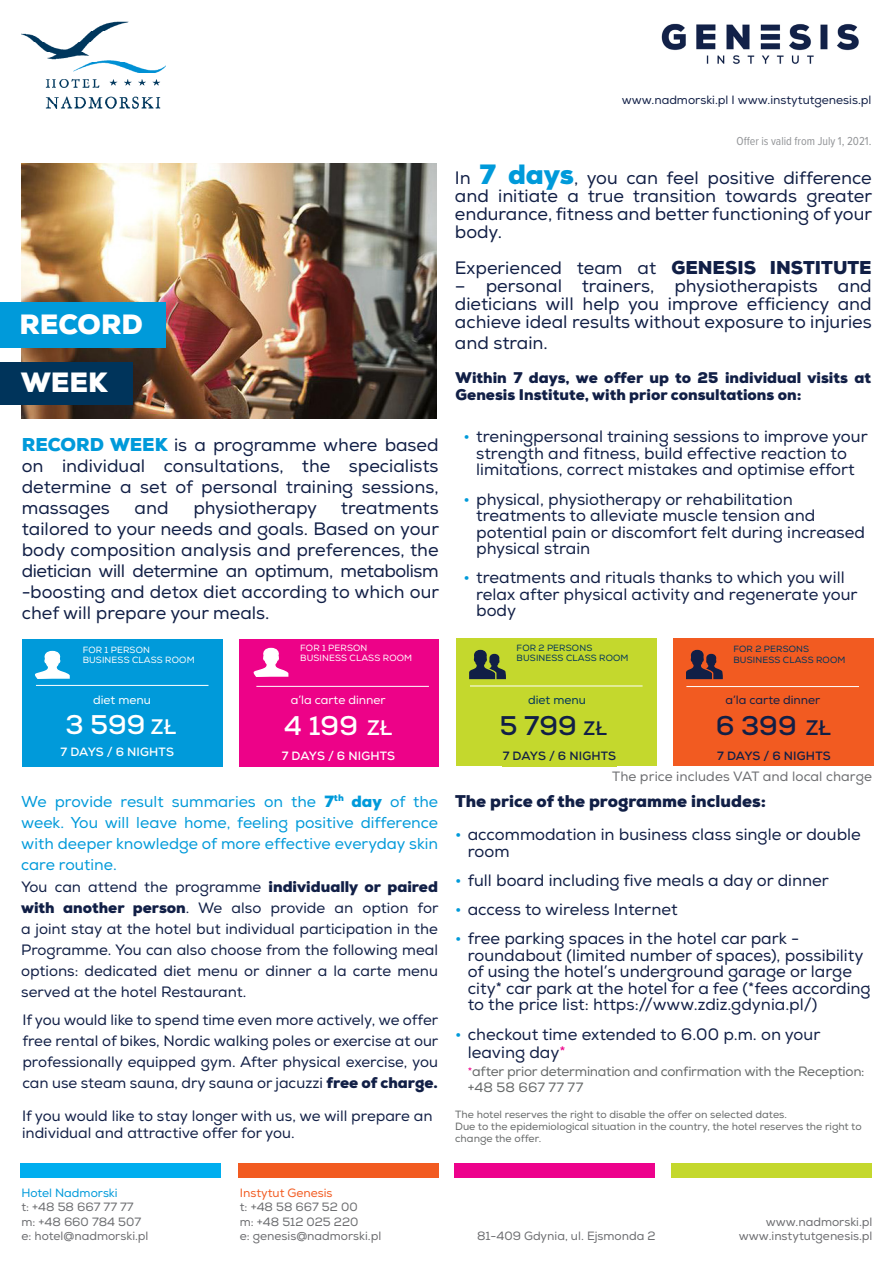
<style>
.page{position:relative;width:893px;height:1263px;background:#fff}
.page>*{position:absolute;margin:0;border:0;box-sizing:border-box;transform-origin:0 0}
.t1{font:900 27px "Nexa";color:#fff}
.t2{font:700 27px "Nexa";color:#111f46}
.t3{font:700 27px "Nexa";color:#fff}
.t4{font:18px/21px "Nexa";color:#111f46;text-align:justify}
.t5{font:16.5px/16.5px "Nexa";color:#111f46}
.t6{font:900 16.5px "Nexa";color:#111f46}
.t7{font:15.75px/21px "Nexa";color:#009ada;text-align:justify}
.t8{font:15px/21px "Nexa";color:#111f46;text-align:justify}
.t9{font:900 15px/16.5px "Nexa";color:#111f46}
.t10{font:13.5px/16.5px "Nexa";letter-spacing:-.02em;color:#666969}
.Tekst_różowy{font:13.5px "Nexa";letter-spacing:.005em;color:#6c6d70}
.t11{font:12px "Nexa";color:#6c6d70}
.t12{font:12px "Nexa";color:#111f46}
.t13{font:12px "Proxima Nova Cond";color:#939598}
.t14{font:700 12px "Nexa";letter-spacing:.015em;color:#111f46}
.t15{font:700 12px "Nexa";letter-spacing:.015em;color:#fff}
.t16{font:12px "Nexa";color:#fff}
.t17{font:12px "Nexa";color:#f25b21}
.t18{font:12px "Nexa";color:#009ada}
.t19{font:12px "Nexa";color:#00345b}
.t20{font:10.5px/12px "Nexa";color:#666969}
.t21{font:9px "Nexa";letter-spacing:.015em;color:#00345b}
.t22{font:9px "Nexa";letter-spacing:.015em;color:#fff}
.s1{font-weight:900;color:#009ada}
.s2{font-weight:900;font-size:27px;color:#009ada}
.s3{font-weight:900}
.s4{font-weight:700;color:#009ada}
.s5{font-size:21px}
.s6{font-size:19.5px}
.s7{color:#ed028a}
.s8{font-size:12px;color:#ed028a}
</style>
<div class="page">
<img style="left:21px;top:21px;width:145px;height:87px">
<img style="left:22px;top:163px;width:414px;height:256px">
<div style="left:0;top:302px;width:166px;height:46px;background:#009ada"></div>
<div style="left:0;top:362px;width:132px;height:42px;background:#00345b"></div>
<img style="left:661px;top:23px;width:198px;height:41px">
<div style="left:20px;top:1163px;width:201px;height:14px;background:#00aeef"></div>
<div style="left:455px;top:1163px;width:200px;height:14px;background:#ed028c"></div>
<div style="left:671px;top:1163px;width:200px;height:14px;background:#c4d82d"></div>
<div style="left:239px;top:1163px;width:200px;height:14px;background:#f25b21"></div>
<div style="left:456px;top:638px;width:200px;height:128px;background:#c4d82d"></div>
<div style="left:673px;top:638px;width:200px;height:128px;background:#f25b21"></div>
<hr style="left:470px;top:686px;width:173px;height:1px;background:#fff">
<hr style="left:686px;top:686px;width:173px;height:1px;background:#fff">
<div style="left:502px;top:752px;width:115px;height:15px;background:#c4d82d"></div>
<svg style="left:469px;top:649px;width:37px;height:31px"></svg>
<svg style="left:686px;top:649px;width:37px;height:31px"></svg>
<div style="left:22px;top:639px;width:200px;height:127px;background:#009ada"></div>
<div style="left:239px;top:639px;width:200px;height:128px;background:#ed0288"></div>
<hr style="left:36px;top:685px;width:172px;height:1px;background:#fff">
<svg style="left:35px;top:650px;width:35px;height:29px"></svg>
<svg style="left:253px;top:647px;width:36px;height:30px"></svg>
<hr style="left:256px;top:686px;width:173px;height:1px;background:#fff">
<p class="t12" style="left:622px;top:92px;width:251px">www.nadmorski.pl I www.instytutgenesis.pl</p>
<p class="t1" style="left:19px;top:306px;width:125px">RECORD</p>
<p class="t1" style="left:31px;top:316px;width:212px">DLA REKORDU</p>
<p class="t1" style="left:21px;top:364px;width:88px">WEEK</p>
<p class="t4" style="left:22px;top:434px;width:418px"><span class="s1">RECORD WEEK</span> is a programme where based on individual consultations, the specialists determine a set of personal training sessions, massages</p>
<p class="t4" style="left:135px;top:497px;width:35px">and</p>
<p class="t4" style="left:193px;top:497px;width:125px">physiotherapy</p>
<p class="t4" style="left:22px;top:497px;width:419px;text-indent:319px">treatments tailored to your needs and goals. Based on your body composition analysis and preferences, the dietician will determine an optimum, metabolism -boosting and detox diet according to which our chef will prepare your meals.</p>
<p class="t22" style="left:83px;top:644px;width:69px">FOR 1 PERSON</p>
<p class="t22" style="left:83px;top:655px;width:113px">BUSINESS CLASS ROOM</p>
<p class="t22" style="left:300px;top:642px;width:69px">FOR 1 PERSON</p>
<p class="t22" style="left:300px;top:653px;width:113px">BUSINESS CLASS ROOM</p>
<p class="t13" style="left:736px;top:134px;width:136px">Offer is valid from July 1, 2021.</p>
<p class="t4" style="left:455px;top:169px;width:419px;line-height:18px">In <span class="s2">7 days</span>, you can feel positive difference and initiate a true transition towards greater endurance, fitness and better functioning of your body.</p>
<p class="t4" style="left:455px;top:257px;width:418px">Experienced team at <span class="s3">GENESIS INSTITUTE</span></p>
<p class="t4" style="left:455px;top:277px;width:418px;line-height:18px">– personal trainers, physiotherapists and dieticians will help you improve efficiency and achieve ideal results without exposure to injuries</p>
<p class="t4" style="left:455px;top:332px;width:94px">and strain.</p>
<p class="t9" style="left:456px;top:370px;width:417px">Within 7 days, we offer up to 25 individual visits at<br>Genesis Institute, with prior consultations on:</p>
<p class="t5" style="left:463px;top:429px;width:406px;text-align:center"><span class="s4">•</span> treningpersonal training sessions to improve your strength and fitness, build effective reaction to limitations, correct mistakes and optimise effort</p>
<p class="t5" style="left:476px;top:491px;width:390px;text-indent:-13px"><span class="s4">•</span> physical, physiotherapy or rehabilitation treatments to alleviate muscle tension and potential pain or discomfort felt during increased physical strain</p>
<p class="t5" style="left:476px;top:570px;width:383px;text-indent:-13px"><span class="s4">•</span> treatments and rituals thanks to which you will relax after physical activity and regenerate your body</p>
<p class="t21" style="left:517px;top:642px;width:77px">FOR 2 PERSONS</p>
<p class="t21" style="left:517px;top:653px;width:113px">BUSINESS CLASS ROOM</p>
<p class="t21" style="left:733px;top:644px;width:77px">FOR 2 PERSONS</p>
<p class="t21" style="left:733px;top:654px;width:113px">BUSINESS CLASS ROOM</p>
<p class="t16" style="left:93px;top:693px;width:59px">diet menu</p>
<p class="t19" style="left:528px;top:693px;width:59px">diet menu</p>
<p class="t12" style="left:725px;top:693px;width:97px">a’la carte dinner</p>
<p class="t16" style="left:291px;top:693px;width:97px">a’la carte dinner</p>
<p class="t3" style="left:284px;top:708px;width:110px">4 199 <span class="s5">ZŁ</span></p>
<p class="t15" style="left:282px;top:748px;width:115px">7 DAYS / 6 NIGHTS</p>
<p class="t3" style="left:66px;top:707px;width:112px">3 599 <span class="s5">ZŁ</span></p>
<p class="t2" style="left:500px;top:708px;width:109px">5 799 <span class="s6">ZŁ</span></p>
<p class="t2" style="left:716px;top:708px;width:117px">6 399 <span class="s5">ZŁ</span></p>
<p class="t15" style="left:61px;top:744px;width:115px">7 DAYS / 6 NIGHTS</p>
<p class="t14" style="left:503px;top:748px;width:115px">7 DAYS / 6 NIGHTS</p>
<p class="t14" style="left:717px;top:748px;width:115px">7 DAYS / 6 NIGHTS</p>
<p class="t7" style="left:21px;top:791px;width:418px">We provide result summaries on the <span class="s3">7</span><sup>th</sup> <span class="s3">day</span> of the week. You will leave home, feeling positive difference with deeper knowledge of more effective everyday skin care routine.</p>
<p class="t8" style="left:21px;top:877px;width:419px">You can attend the programme <span class="s3">individually or paired with another person</span>. We also provide an option for a joint stay at the hotel but individual participation in the Programme. You can also choose from the following meal options: dedicated diet menu or dinner a la carte menu served at the hotel Restaurant.</p>
<p class="t8" style="left:22px;top:1010px;width:417px">If you would like to spend time even more actively, we offer free rental of bikes, Nordic walking poles or exercise at our professionally equipped gym. After physical exercise, you can use steam sauna, dry sauna or jacuzzi <span class="s3">free of charge.</span></p>
<p class="t8" style="left:22px;top:1108px;width:412px;line-height:16.5px">If you would like to stay longer with us, we will prepare an individual and attractive offer for you.</p>
<p class="Tekst_różowy" style="left:612px;top:768px;width:261px">The price includes VAT and local charge</p>
<p class="t6" style="left:455px;top:790px;width:313px">The price of the programme includes:</p>
<p class="t5" style="left:468px;top:826px;width:395px;text-indent:-13px"><span class="s4">•</span> accommodation in business class single or double room</p>
<p class="t5" style="left:455px;top:872px;width:375px"><span class="s4">•</span> full board including five meals a day or dinner</p>
<p class="t5" style="left:455px;top:901px;width:224px"><span class="s4">•</span> access to wireless Internet</p>
<p class="t5" style="left:468px;top:931px;width:404px;text-indent:-13px"><span class="s4">•</span> free parking spaces in the hotel car park - roundabout (limited number of spaces), possibility of using the hotel’s underground garage or large city* car park at the hotel for a fee (*fees according to the price list: https://www.zdiz.gdynia.pl/)</p>
<p class="t5" style="left:468px;top:1025px;width:354px;line-height:18px;text-indent:-13px"><span class="s4">•</span> checkout time extended to 6.00 p.m. on your leaving day<span class="s7">*</span></p>
<p class="t10" style="left:468px;top:1063px;width:398px"><span class="s8">*</span>after prior determination and confirmation with the Reception: +48 58 667 77 77</p>
<p class="t20" style="left:455px;top:1109px;width:408px">The hotel reserves the right to disable the offer on selected dates.<br>Due to the epidemiological situation in the country, the hotel reserves the right to change the offer.</p>
<p class="t18" style="left:21px;top:1185px;width:98px">Hotel Nadmorski</p>
<p class="t11" style="left:21px;top:1200px;width:114px">t: +48 58 667 77 77</p>
<p class="t11" style="left:21px;top:1214px;width:121px">m: +48 660 784 507</p>
<p class="t11" style="left:21px;top:1229px;width:129px">e: hotel@nadmorski.pl</p>
<p class="t17" style="left:240px;top:1185px;width:94px">Instytut Genesis</p>
<p class="t11" style="left:240px;top:1200px;width:119px">t: +48 58 667 52 00</p>
<p class="t11" style="left:240px;top:1214px;width:120px">m: +48 512 025 220</p>
<p class="t11" style="left:240px;top:1229px;width:143px">e: genesis@nadmorski.pl</p>
<p class="t11" style="left:477px;top:1229px;width:180px">81-409 Gdynia, ul. Ejsmonda 2</p>
<p class="t11" style="left:766px;top:1214px;width:108px">www.nadmorski.pl</p>
<p class="t11" style="left:739px;top:1229px;width:135px">www.instytutgenesis.pl</p>
</div>
